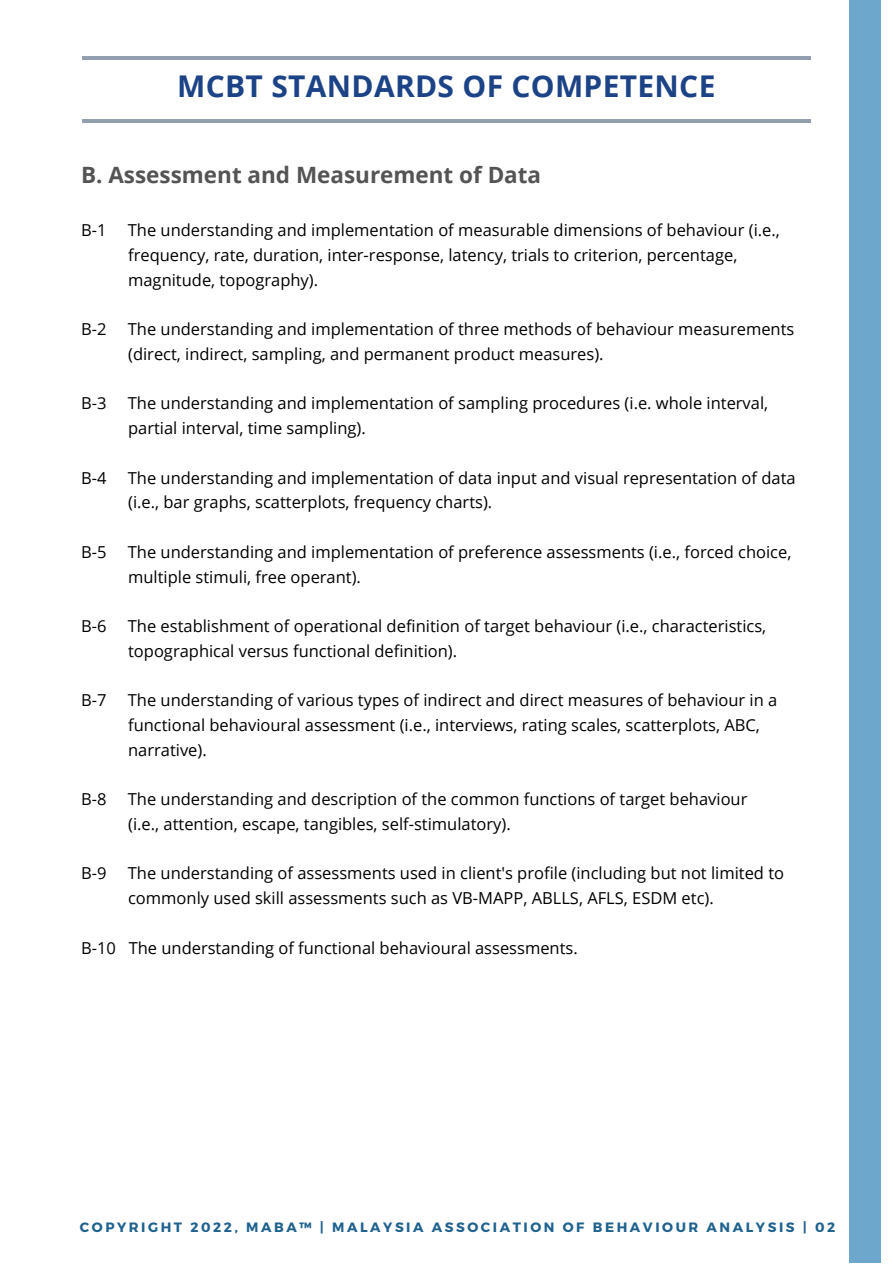
<style>
.page{position:relative;width:893px;height:1264px;background:#fff}
.page>*{position:absolute;margin:0;border:0;box-sizing:border-box;transform-origin:0 0}
.t1{font:700 30px "Open Sans";letter-spacing:.01em;color:#1b4386}
.t2{font:700 22.5px "Open Sans";color:#545454}
.t3{font:16.5px/24.8px "Open Sans";color:#000}
.t4{font:700 13.5px "Montserrat";letter-spacing:.19em;color:#1f628e}
</style>
<div class="page">
<div style="left:848px;top:0;width:32px;height:1262px;background:#6da7cc"></div>
<hr style="left:82px;top:56px;width:728px;height:3px;background:#253b5c">
<hr style="left:82px;top:119px;width:728px;height:4px;background:#939eae">
<h1 class="t1" style="left:177px;top:65px;width:539px">MCBT STANDARDS OF COMPETENCE</h1>
<h2 class="t2" style="left:81px;top:159px;width:461px">B. Assessment and Measurement of Data</h2>
<p class="t3" style="left:81px;top:217px;width:27px">B-1</p>
<p class="t3" style="left:128px;top:217px;width:653px">The understanding and implementation of measurable dimensions of behaviour (i.e., frequency, rate, duration, inter-response, latency, trials to criterion, percentage, magnitude, topography).</p>
<p class="t3" style="left:81px;top:316px;width:27px">B-2</p>
<p class="t3" style="left:128px;top:316px;width:668px">The understanding and implementation of three methods of behaviour measurements (direct, indirect, sampling, and permanent product measures).</p>
<p class="t3" style="left:81px;top:390px;width:27px">B-3</p>
<p class="t3" style="left:128px;top:390px;width:642px">The understanding and implementation of sampling procedures (i.e. whole interval, partial interval, time sampling).</p>
<p class="t3" style="left:81px;top:465px;width:27px">B-4</p>
<p class="t3" style="left:128px;top:465px;width:669px">The understanding and implementation of data input and visual representation of data (i.e., bar graphs, scatterplots, frequency charts).</p>
<p class="t3" style="left:81px;top:539px;width:27px">B-5</p>
<p class="t3" style="left:128px;top:539px;width:665px">The understanding and implementation of preference assessments (i.e., forced choice, multiple stimuli, free operant).</p>
<p class="t3" style="left:81px;top:613px;width:27px">B-6</p>
<p class="t3" style="left:128px;top:613px;width:640px">The establishment of operational definition of target behaviour (i.e., characteristics, topographical versus functional definition).</p>
<p class="t3" style="left:81px;top:687px;width:27px">B-7</p>
<p class="t3" style="left:128px;top:687px;width:651px">The understanding of various types of indirect and direct measures of behaviour in a functional behavioural assessment (i.e., interviews, rating scales, scatterplots, ABC, narrative).</p>
<p class="t3" style="left:81px;top:786px;width:27px">B-8</p>
<p class="t3" style="left:128px;top:786px;width:621px">The understanding and description of the common functions of target behaviour (i.e., attention, escape, tangibles, self-stimulatory).</p>
<p class="t3" style="left:81px;top:860px;width:27px">B-9</p>
<p class="t3" style="left:128px;top:860px;width:657px">The understanding of assessments used in client's profile (including but not limited to commonly used skill assessments such as VB-MAPP, ABLLS, AFLS, ESDM etc).</p>
<p class="t3" style="left:81px;top:934px;width:498px">B-10 The understanding of functional behavioural assessments.</p>
<p class="t4" style="left:80px;top:1218px;width:757px">COPYRIGHT 2022, MABA™ | MALAYSIA ASSOCIATION OF BEHAVIOUR ANALYSIS | 02</p>
</div>
